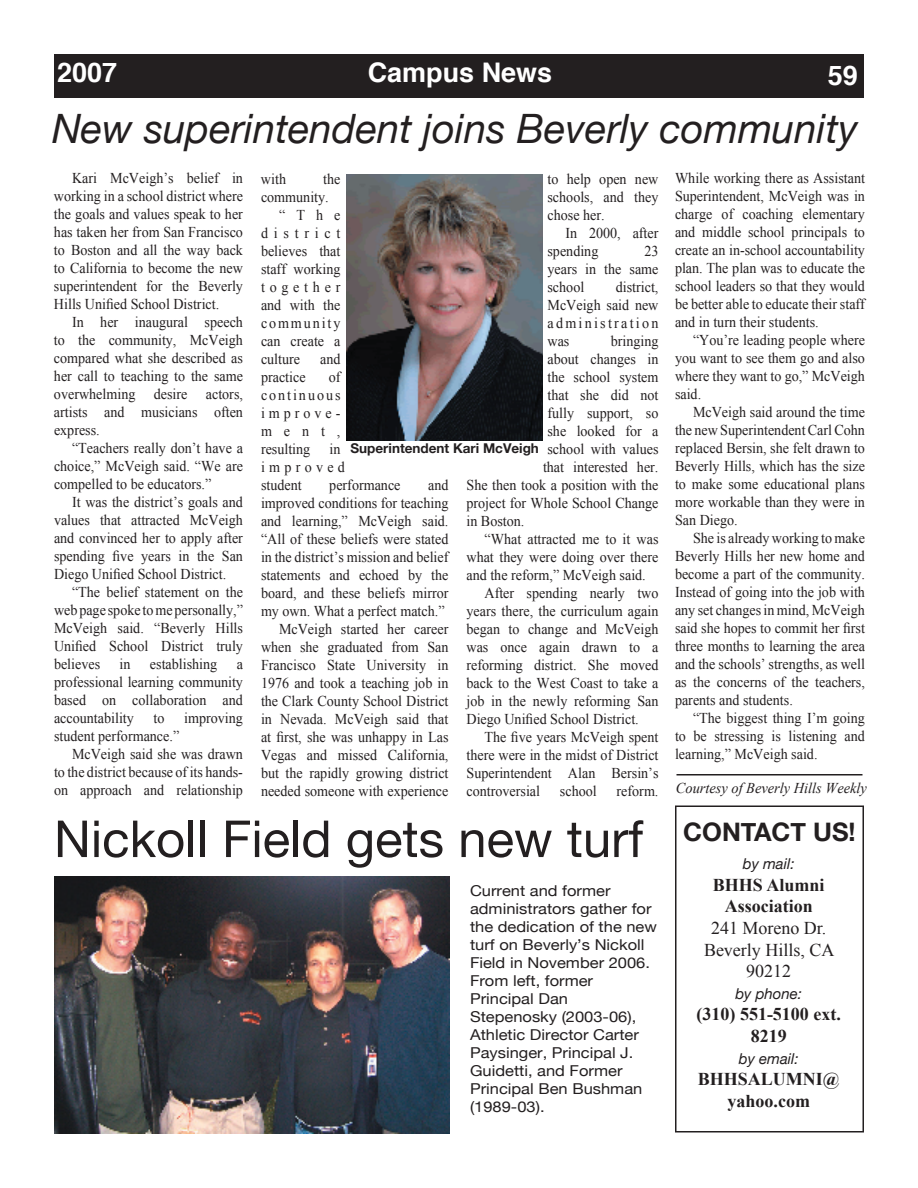
<style>
.page{position:relative;width:918px;height:1188px;background:#fff}
.page>*{position:absolute;margin:0;border:0;box-sizing:border-box;transform-origin:0 0}
.t1{font:51px "Helvetica Neue";color:#231f20}
.t2{font:italic 40.5px "Helvetica Neue";color:#231f20}
.t3{font:700 27px "Helvetica";color:#fff}
.t4{font:700 25.5px "Helvetica Neue";color:#231f20}
.t5{font:700 18px/21.6px "Times New Roman";color:#231f20;text-align:center}
.t6{font:18px/21.6px "Times New Roman";color:#231f20;text-align:center}
.t7{font:15px/18px "Times New Roman";color:#231f20;text-align:justify;scale:.94 1}
.t8{font:15px/18px "Helvetica Neue";color:#231f20;scale:1.1 1}
.t9{font:italic 15px "Times New Roman";color:#231f20;scale:.96 1}
.t10{font:italic 15px "Helvetica Neue";color:#231f20}
.t11{font:15px/18px "Times New Roman";letter-spacing:.15em;color:#231f20;scale:.94 1}
.t12{font:15px "Times New Roman";letter-spacing:.135em;color:#231f20;scale:.94 1}
.t13{font:15px "Times New Roman";letter-spacing:.41em;color:#231f20;scale:.94 1}
.t14{font:15px "Times New Roman";letter-spacing:.335em;color:#231f20;scale:.94 1}
.t15{font:700 13.5px "Helvetica Neue";color:#231f20}
</style>
<div class="page">
<div style="left:675px;top:806px;width:189px;height:326px;border:2px solid #231f20"></div>
<div style="left:55px;top:55px;width:808px;height:42px;background:#231f20"></div>
<div style="left:54px;top:54px;width:810px;height:44px;border:2px solid #231f20"></div>
<img style="left:54px;top:876px;width:396px;height:258px">
<img style="left:346px;top:174px;width:197px;height:266px">
<hr style="left:676px;top:774px;width:186px;height:2px;background:#231f20">
<h3 class="t3" style="left:368px;top:54px;width:186px">Campus News</h3>
<h3 class="t3" style="left:57px;top:54px;width:62px">2007</h3>
<h3 class="t3" style="left:828px;top:57px;width:32px">59</h3>
<h2 class="t2" style="left:52px;top:104px;width:807px">New superintendent joins Beverly community</h2>
<p class="t7" style="left:54px;top:169px;width:203px;text-indent:18px">Kari McVeigh’s belief in working in a school district where the goals and values speak to her has taken her from San Francisco to Boston and all the way back to California to become the new superintendent for the Beverly Hills Unified School District.</p>
<p class="t7" style="left:54px;top:313px;width:203px;text-indent:18px">In her inaugural speech to the community, McVeigh compared what she described as her call to teaching to the same overwhelming desire actors, artists and musicians often express.</p>
<p class="t7" style="left:54px;top:439px;width:203px;text-indent:18px">“Teachers really don’t have a choice,” McVeigh said. “We are compelled to be educators.”</p>
<p class="t7" style="left:54px;top:493px;width:203px;text-indent:18px">It was the district’s goals and values that attracted McVeigh and convinced her to apply after spending five years in the San Diego Unified School District.</p>
<p class="t7" style="left:54px;top:583px;width:203px;text-indent:18px">“The belief statement on the web page spoke to me personally,” McVeigh said. “Beverly Hills Unified School District truly believes</p>
<p class="t7" style="left:120px;top:655px;width:13px">in</p>
<p class="t7" style="left:150px;top:655px;width:73px">establishing</p>
<p class="t7" style="left:54px;top:655px;width:203px;text-indent:183px">a professional learning community based on collaboration and accountability</p>
<p class="t7" style="left:154px;top:709px;width:13px">to</p>
<p class="t7" style="left:184px;top:709px;width:64px">improving</p>
<p class="t7" style="left:54px;top:727px;width:135px">student performance.”</p>
<p class="t7" style="left:72px;top:745px;width:183px">McVeigh said she was drawn</p>
<p class="t7" style="left:54px;top:763px;width:203px">to the district because of its hands-</p>
<p class="t7" style="left:54px;top:781px;width:203px">on approach and relationship</p>
<p class="t7" style="left:261px;top:170px;width:28px">with</p>
<p class="t7" style="left:323px;top:170px;width:20px">the</p>
<p class="t7" style="left:261px;top:188px;width:74px">community.</p>
<p class="t7" style="left:279px;top:206px;width:67px">“The</p>
<p class="t13" style="left:261px;top:225px;width:86px">district</p>
<p class="t7" style="left:261px;top:242px;width:86px">believes that</p>
<p class="t7" style="left:261px;top:260px;width:86px">staff working</p>
<p class="t14" style="left:261px;top:279px;width:86px">together</p>
<p class="t7" style="left:261px;top:296px;width:86px">and with the</p>
<p class="t12" style="left:261px;top:315px;width:86px">community</p>
<p class="t7" style="left:261px;top:332px;width:86px">can create a</p>
<p class="t7" style="left:261px;top:350px;width:43px">culture</p>
<p class="t7" style="left:320px;top:350px;width:23px">and</p>
<p class="t7" style="left:261px;top:368px;width:49px">practice</p>
<p class="t7" style="left:547px;top:170px;width:120px">to help open new schools, and they chose her.</p>
<p class="t7" style="left:548px;top:224px;width:120px;text-indent:18px">In 2000, after spending</p>
<p class="t7" style="left:548px;top:242px;width:120px;text-indent:97px">23 years in the same school</p>
<p class="t7" style="left:548px;top:278px;width:120px;text-indent:68px">district, McVeigh said new administration was</p>
<p class="t7" style="left:611px;top:332px;width:52px">bringing</p>
<p class="t7" style="left:548px;top:350px;width:120px">about changes in</p>
<p class="t7" style="left:548px;top:368px;width:120px">the school system</p>
<p class="t7" style="left:548px;top:386px;width:120px">that she did not</p>
<p class="t7" style="left:548px;top:404px;width:120px">fully support, so</p>
<p class="t7" style="left:548px;top:422px;width:120px">she looked for a</p>
<p class="t7" style="left:548px;top:440px;width:120px">school with values</p>
<p class="t7" style="left:543px;top:458px;width:124px">that interested her.</p>
<p class="t7" style="left:466px;top:476px;width:206px">She then took a position with the</p>
<p class="t7" style="left:466px;top:494px;width:206px">project for Whole School Change</p>
<p class="t7" style="left:466px;top:512px;width:63px">in Boston.</p>
<p class="t7" style="left:485px;top:530px;width:187px">“What attracted me to it was</p>
<p class="t7" style="left:466px;top:548px;width:206px">what they were doing over there</p>
<p class="t7" style="left:466px;top:566px;width:192px">and the reform,” McVeigh said.</p>
<p class="t7" style="left:485px;top:584px;width:187px">After spending nearly two</p>
<p class="t7" style="left:466px;top:602px;width:206px">years there, the curriculum again</p>
<p class="t7" style="left:466px;top:620px;width:206px">began to change and McVeigh</p>
<p class="t7" style="left:466px;top:638px;width:206px">was once again drawn to a</p>
<p class="t7" style="left:466px;top:656px;width:206px">reforming district. She moved</p>
<p class="t7" style="left:466px;top:674px;width:206px">back to the West Coast to take a</p>
<p class="t7" style="left:466px;top:692px;width:206px">job in the newly reforming San</p>
<p class="t7" style="left:466px;top:710px;width:185px">Diego Unified School District.</p>
<p class="t7" style="left:485px;top:728px;width:187px">The five years McVeigh spent</p>
<p class="t7" style="left:466px;top:746px;width:206px">there were in the midst of District</p>
<p class="t7" style="left:466px;top:764px;width:206px">Superintendent Alan Bersin’s</p>
<p class="t7" style="left:466px;top:782px;width:80px">controversial</p>
<p class="t7" style="left:560px;top:782px;width:41px">school</p>
<p class="t7" style="left:617px;top:782px;width:46px">reform.</p>
<p class="t7" style="left:261px;top:368px;width:86px;text-indent:68px">of continuous improve&shy;ment, resulting</p>
<p class="t15" style="left:351px;top:440px;width:190px">Superintendent Kari McVeigh</p>
<p class="t11" style="left:261px;top:440px;width:91px;text-indent:69px">in improved student</p>
<p class="t7" style="left:261px;top:476px;width:201px;text-align:right">and<br>improved conditions for teaching and learning,” McVeigh said. “All of these beliefs were stated in the district’s mission and belief statements and echoed by the board, and these beliefs mirror my own. What a perfect match.”<br>McVeigh started her career when she graduated from San<br>Francisco State University in<br>1976 and took a teaching job in the Clark County School District in Nevada. McVeigh said that at first, she was unhappy in Las<br>Vegas and missed California, but the rapidly growing district needed someone with experience</p>
<p class="t7" style="left:329px;top:476px;width:77px">performance</p>
<h1 class="t1" style="left:54px;top:808px;width:591px">Nickoll Field gets new turf</h1>
<p class="t8" style="left:470px;top:882px;width:172px">Current and former administrators gather for the dedication of the new turf on Beverly’s Nickoll<br>Field in November 2006.<br>From left, former<br>Principal Dan<br>Stepenosky (2003-06),<br>Athletic Director Carter<br>Paysinger, Principal J.<br>Guidetti, and Former<br>Principal Ben Bushman (1989-03).</p>
<p class="t7" style="left:675px;top:169px;width:204px">While working there as Assistant Superintendent, McVeigh was in charge of coaching elementary and middle school principals to create an in-school accountability plan. The plan was to educate the school leaders so that they would be better able to educate their staff and in turn their students.</p>
<p class="t7" style="left:675px;top:331px;width:204px;text-indent:18px">“You’re leading people where you want to see them go and also where they want to go,” McVeigh said.</p>
<p class="t7" style="left:675px;top:403px;width:204px;text-indent:18px">McVeigh said around the time the new Superintendent Carl Cohn replaced Bersin, she felt drawn to Beverly Hills, which has the size to make some educational plans more workable than they were in San Diego.</p>
<p class="t7" style="left:675px;top:529px;width:204px;text-indent:18px">She is already working to make Beverly Hills her new home and become a part of the community.<br>Instead of going into the job with any set changes in mind, McVeigh said she hopes to commit her first three months to learning the area and the schools’ strengths, as well as the concerns of the teachers, parents and students.</p>
<p class="t7" style="left:675px;top:709px;width:204px;text-indent:18px">“The biggest thing I’m going to be stressing is listening and learning,” McVeigh said.</p>
<p class="t9" style="left:676px;top:780px;width:201px">Courtesy of Beverly Hills Weekly</p>
<h3 class="t4" style="left:683px;top:816px;width:174px">CONTACT US!</h3>
<p class="t10" style="left:743px;top:855px;width:53px">by mail:</p>
<p class="t5" style="left:713px;top:874px;width:113px">BHHS Alumni<br>Association</p>
<p class="t6" style="left:704px;top:917px;width:132px">241 Moreno Dr.<br>Beverly Hills, CA<br>90212</p>
<p class="t10" style="left:735px;top:984px;width:68px">by phone:</p>
<p class="t5" style="left:697px;top:1003px;width:146px">(310) 551-5100 ext.<br>8219</p>
<p class="t10" style="left:739px;top:1049px;width:61px">by email:</p>
<p class="t5" style="left:698px;top:1068px;width:143px">BHHSALUMNI@ yahoo.com</p>
</div>
